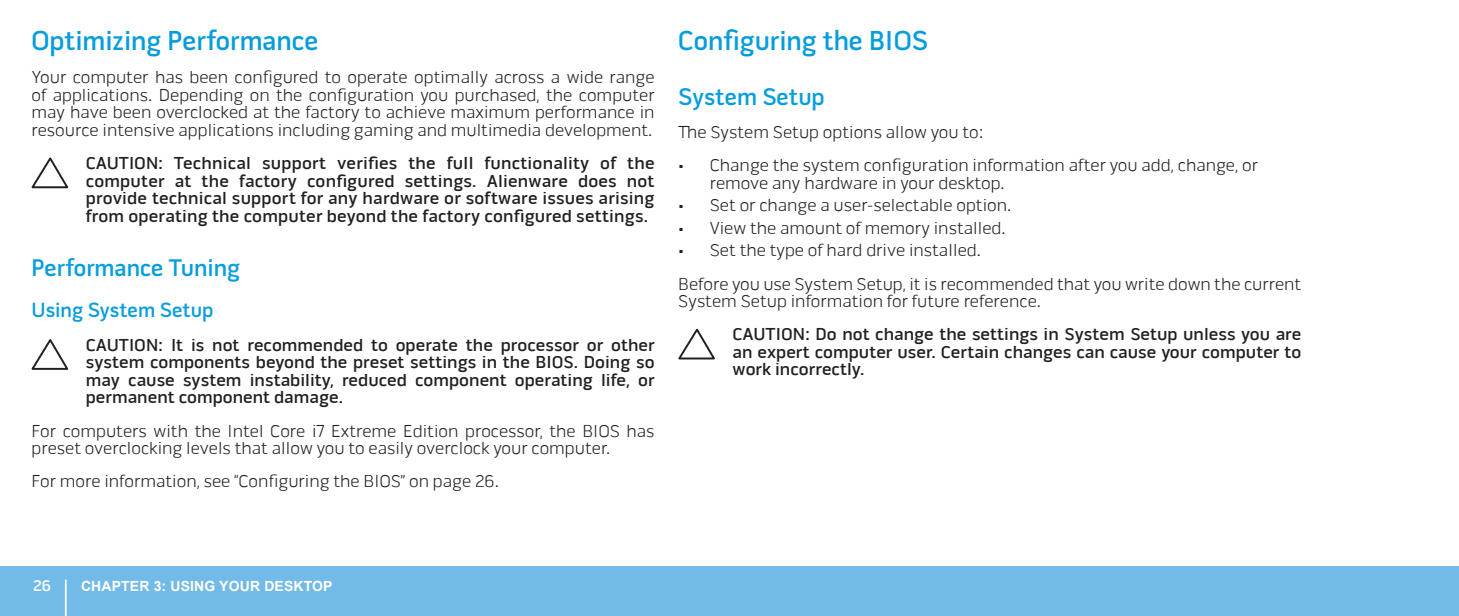
<style>
.page{position:relative;width:1459px;height:616px;background:#fff}
.page>*{position:absolute;margin:0;border:0;box-sizing:border-box;transform-origin:0 0}
.AW_Head1{font:600 28px "Pill Gothic 600 mg";color:#069ddc}
.AW_Head2{font:600 24.5px "Pill Gothic 600 mg";color:#069ddc}
.AW_Head3{font:600 21px "Pill Gothic 600 mg";color:#069ddc}
.AW_NOTE_NOTICE_CAUT{font:500 17.5px/17.5px "Pill Alt 600 mg";color:#231f20;text-align:justify}
.AW_Paragraph{font:300 17.5px/17.5px "Pill Alt 600 mg";color:#231f20}
.AW_Bullet{font:300 17.5px "Pill Alt 600 mg";color:#231f20}
.AW_Bullet_First{font:300 17.5px/17.5px "Pill Alt 600 mg";color:#231f20}
.AW_Paragraph_First{font:300 17.5px "Pill Alt 600 mg";color:#231f20}
.t1{font:500 15.75px "Pill Alt 600 mg";color:#fff}
.t2{font:700 14px "Arial";letter-spacing:.01em;color:#fff}
</style>
<div class="page">
<div style="left:0;top:566px;width:1458px;height:49px;background:#72bbe8"></div>
<hr style="left:65px;top:579px;width:2px;height:36px;background:#fff">
<svg style="left:32px;top:157px;width:36px;height:31px"></svg>
<svg style="left:32px;top:339px;width:36px;height:30px"></svg>
<svg style="left:678px;top:328px;width:37px;height:31px"></svg>
<p class="AW_Head1" style="left:32px;top:29px;width:288px">Optimizing Performance</p>
<p class="AW_Paragraph" style="left:32px;top:69px;width:624px;text-align:justify">Your computer has been configured to operate optimally across a wide range of applications. Depending on the configuration you purchased, the computer may have been overclocked at the factory to achieve maximum performance in resource intensive applications including gaming and multimedia development.</p>
<p class="AW_NOTE_NOTICE_CAUT" style="left:86px;top:154px;width:570px">CAUTION: Technical support verifies the full functionality of the computer at the factory configured settings. Alienware does not provide technical support for any hardware or software issues arising from operating the computer beyond the factory configured settings.</p>
<p class="AW_Head2" style="left:32px;top:258px;width:210px">Performance Tuning</p>
<p class="AW_Head3" style="left:32px;top:301px;width:183px">Using System Setup</p>
<p class="AW_NOTE_NOTICE_CAUT" style="left:86px;top:336px;width:570px">CAUTION: It is not recommended to operate the processor or other system components beyond the preset settings in the BIOS. Doing so may cause system instability, reduced component operating life, or permanent component damage.</p>
<p class="AW_Paragraph" style="left:32px;top:421px;width:624px">For computers with the Intel Core i7 Extreme Edition processor, the BIOS has preset overclocking levels that allow you to easily overclock your computer.</p>
<p class="AW_Paragraph" style="left:32px;top:472px;width:469px">For more information, see “Configuring the BIOS” on page 26.</p>
<p class="AW_Head1" style="left:678px;top:29px;width:251px">Configuring the BIOS</p>
<p class="AW_Head2" style="left:678px;top:86px;width:148px">System Setup</p>
<p class="AW_Paragraph_First" style="left:678px;top:122px;width:307px">The System Setup options allow you to:</p>
<p class="AW_Bullet_First" style="left:710px;top:156px;width:549px;text-indent:-32px">• Change the system configuration information after you add, change, or remove any hardware in your desktop.</p>
<p class="AW_Bullet" style="left:678px;top:195px;width:335px">• Set or change a user-selectable option.</p>
<p class="AW_Bullet" style="left:678px;top:218px;width:329px">• View the amount of memory installed.</p>
<p class="AW_Bullet" style="left:678px;top:240px;width:304px">• Set the type of hard drive installed.</p>
<p class="AW_Paragraph" style="left:678px;top:275px;width:624px">Before you use System Setup, it is recommended that you write down the current<br>System Setup information for future reference.</p>
<p class="AW_NOTE_NOTICE_CAUT" style="left:732px;top:325px;width:570px">CAUTION: Do not change the settings in System Setup unless you are an expert computer user. Certain changes can cause your computer to work incorrectly.</p>
<p class="t1" style="left:33px;top:576px;width:19px">26</p>
<p class="t2" style="left:81px;top:576px;width:253px">CHAPTER 3: USING YOUR DESKTOP</p>
</div>
